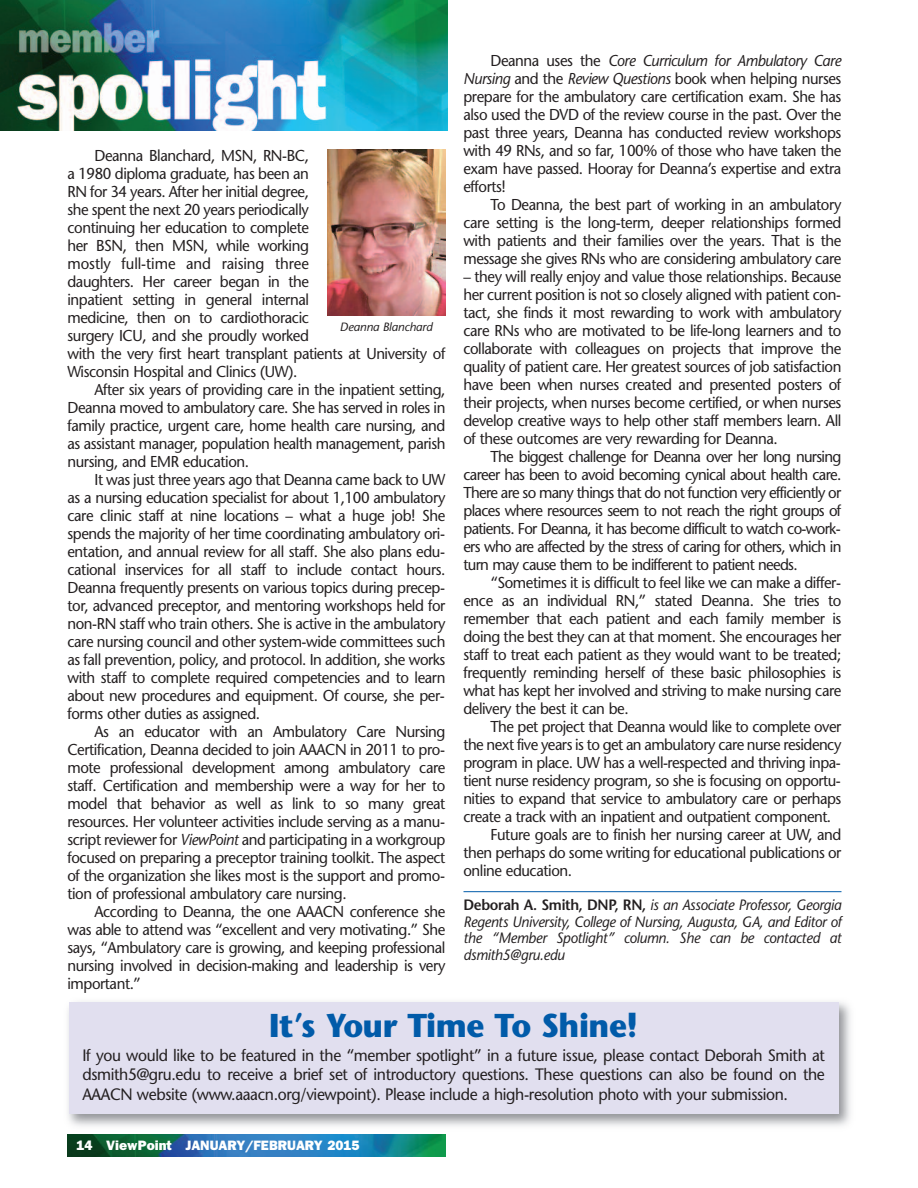
<style>
.page{position:relative;width:918px;height:1188px;background:#fff}
.page>*{position:absolute;margin:0;border:0;box-sizing:border-box;transform-origin:0 0}
.t1{font:700 33px "Stone Sans";letter-spacing:-.015em;color:#015ba9;scale:.95 1}
.t2{font:16.5px/19.5px "Stone Sans";letter-spacing:-.025em;color:#231f20;text-align:justify;scale:.95 1}
.t3{font:15.75px/18px "Stone Sans";letter-spacing:-.03em;color:#231f20;text-align:justify;scale:.95 1}
.t4{font:italic 15px/16.5px "Stone Sans";letter-spacing:-.02em;color:#231f20;text-align:justify;scale:.95 1}
.t5{font:900 13.5px "Franklin Gothic Black S Si";color:#fff}
.t6{font:italic 12px "Stone Sans";letter-spacing:-.01em;color:#231f20}
.s1{font-style:italic}
.s2{font-weight:600;font-style:normal}
</style>
<div class="page">
<img style="left:68px;top:1134px;width:378px;height:22px">
<hr style="left:464px;top:891px;width:378px;height:1px;background:#015ba9">
<img style="left:0;top:0;width:447px;height:131px">
<img style="left:327px;top:149px;width:119px;height:167px">
<img style="left:68px;top:1002px;width:783px;height:124px">
<div style="left:69px;top:1003px;width:770px;height:111px;background:#e1dfef"></div>
<p class="t3" style="left:67px;top:148px;width:399px;text-align:left;text-indent:27px">Deanna Blanchard, MSN, RN-BC,<br>a 1980 diploma graduate, has been an<br>RN for 34 years. After her initial degree,<br>she spent the next 20 years periodically<br>continuing her education to complete<br>her BSN, then MSN, while working<br>mostly full-time and raising three<br>daughters. Her career began in the<br>inpatient setting in general internal<br>medicine, then on to cardiothoracic<br>surgery ICU, and she proudly worked<br>with the very first heart transplant patients at University of Wisconsin Hospital and Clinics (UW).</p>
<p class="t3" style="left:67px;top:382px;width:399px;text-indent:27px">After six years of providing care in the inpatient setting, Deanna moved to ambulatory care. She has served in roles in family practice, urgent care, home health care nursing, and as assistant manager, population health management, parish nursing, and EMR education.</p>
<p class="t3" style="left:67px;top:472px;width:399px;text-indent:27px">It was just three years ago that Deanna came back to UW as a nursing education specialist for about 1,100 ambulatory care clinic staff at nine locations – what a huge job! She spends the majority of her time coordinating ambulatory ori&shy;entation, and annual review for all staff. She also plans edu&shy;cational inservices for all staff to include contact hours.<br>Deanna frequently presents on various topics during precep&shy;tor, advanced preceptor, and mentoring workshops held for non-RN staff who train others. She is active in the ambulatory care nursing council and other system-wide committees such as fall prevention, policy, and protocol. In addition, she works with staff to complete required competencies and to learn about new procedures and equipment. Of course, she per&shy;forms other duties as assigned.</p>
<p class="t3" style="left:67px;top:724px;width:399px;text-indent:27px">As an educator with an Ambulatory Care Nursing Certification, Deanna decided to join AAACN in 2011 to pro&shy;mote professional development among ambulatory care staff. Certification and membership were a way for her to model that behavior as well as link to so many great resources. Her volunteer activities include serving as a manu&shy;script reviewer for <span class="s1">ViewPoint</span> and participating in a workgroup focused on preparing a preceptor training toolkit. The aspect of the organization she likes most is the support and promo&shy;tion of professional ambulatory care nursing.</p>
<p class="t3" style="left:67px;top:904px;width:399px;text-indent:27px">According to Deanna, the one AAACN conference she was able to attend was “excellent and very motivating.” She says, “Ambulatory care is growing, and keeping professional nursing involved in decision-making and leadership is very important.”</p>
<p class="t6" style="left:340px;top:322px;width:94px">Deanna Blanchard</p>
<p class="t3" style="left:463px;top:53px;width:399px;text-indent:27px">Deanna uses the <span class="s1">Core Curriculum for Ambulatory Care Nursing</span> and the <span class="s1">Review Questions</span> book when helping nurses prepare for the ambulatory care certification exam. She has also used the DVD of the review course in the past. Over the past three years, Deanna has conducted review workshops with 49 RNs, and so far, 100% of those who have taken the exam have passed. Hooray for Deanna’s expertise and extra efforts!</p>
<p class="t3" style="left:463px;top:197px;width:399px;text-indent:27px">To Deanna, the best part of working in an ambulatory care setting is the long-term, deeper relationships formed with patients and their families over the years. That is the message she gives RNs who are considering ambulatory care</p>
<p class="t3" style="left:463px;top:269px;width:399px">– they will really enjoy and value those relationships. Because her current position is not so closely aligned with patient con&shy;tact, she finds it most rewarding to work with ambulatory care RNs who are motivated to be life-long learners and to collaborate with colleagues on projects that improve the quality of patient care. Her greatest sources of job satisfaction have been when nurses created and presented posters of their projects, when nurses become certified, or when nurses develop creative ways to help other staff members learn. All of these outcomes are very rewarding for Deanna.</p>
<p class="t3" style="left:463px;top:449px;width:399px;text-indent:27px">The biggest challenge for Deanna over her long nursing career has been to avoid becoming cynical about health care.<br>There are so many things that do not function very efficiently or places where resources seem to not reach the right groups of patients. For Deanna, it has become difficult to watch co-work&shy;ers who are affected by the stress of caring for others, which in turn may cause them to be indifferent to patient needs.</p>
<p class="t3" style="left:463px;top:575px;width:399px;text-indent:27px">“Sometimes it is difficult to feel like we can make a differ&shy;ence as an individual RN,” stated Deanna. She tries to remember that each patient and each family member is doing the best they can at that moment. She encourages her staff to treat each patient as they would want to be treated; frequently reminding herself of these basic philosophies is what has kept her involved and striving to make nursing care delivery the best it can be.</p>
<p class="t3" style="left:490px;top:719px;width:371px">The pet project that Deanna would like to complete over</p>
<p class="t3" style="left:463px;top:737px;width:399px">the next five years is to get an ambulatory care nurse residency</p>
<p class="t3" style="left:463px;top:755px;width:399px">program in place. UW has a well-respected and thriving inpa-</p>
<p class="t3" style="left:463px;top:773px;width:399px">tient nurse residency program, so she is focusing on opportu-</p>
<p class="t3" style="left:463px;top:791px;width:399px">nities to expand that service to ambulatory care or perhaps</p>
<p class="t3" style="left:463px;top:809px;width:389px">create a track with an inpatient and outpatient component.</p>
<p class="t3" style="left:490px;top:827px;width:371px">Future goals are to finish her nursing career at UW, and</p>
<p class="t3" style="left:463px;top:845px;width:399px">then perhaps do some writing for educational publications or</p>
<p class="t3" style="left:463px;top:863px;width:116px">online education.</p>
<p class="t4" style="left:464px;top:898px;width:399px"><span class="s2">Deborah A. Smith, DNP, RN,</span> is an Associate Professor, Georgia Regents University, College of Nursing, Augusta, GA, and Editor of the “Member Spotlight” column. She can be contacted at dsmith5@gru.edu</p>
<h1 class="t1" style="left:269px;top:1013px;width:390px">It’s Your Time To Shine!</h1>
<p class="t2" style="left:82px;top:1047px;width:783px">If you would like to be featured in the “member spotlight” in a future issue, please contact Deborah Smith at dsmith5@gru.edu to receive a brief set of introductory questions. These questions can also be found on the AAACN website (www.aaacn.org/viewpoint). Please include a high-resolution photo with your submission.</p>
<p class="t5" style="left:76px;top:1141px;width:285px">14 ViewPoint JANUARY/FEBRUARY 2015</p>
</div>
